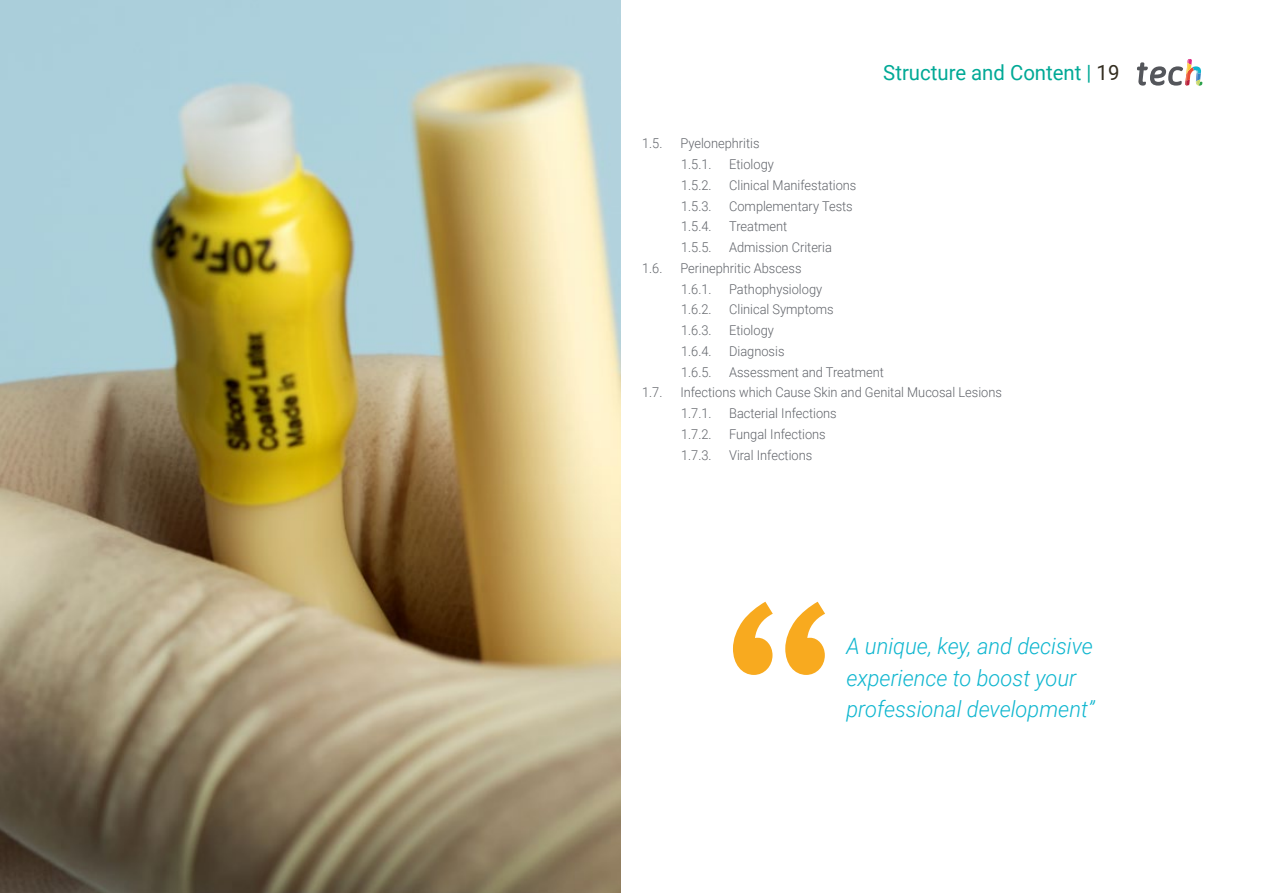
<style>
.page{position:relative;width:1263px;height:893px;background:#fff}
.page>*{position:absolute;margin:0;border:0;box-sizing:border-box;transform-origin:0 0}
.t1{font:italic 300 22.5px/31.5px "Roboto";color:#0fb6cf}
.t2{font:21px "Roboto";color:#00a996}
.t3{font:300 13.5px/20.7px "Roboto";color:#61646a;scale:.95 1}
.s1{color:#332d20}
</style>
<div class="page">
<svg style="left:733px;top:602px;width:92px;height:73px"></svg>
<svg style="left:1137px;top:59px;width:65px;height:27px"></svg>
<img style="left:0;top:0;width:621px;height:893px">
<p class="t3" style="left:642px;top:133px;width:23px">1.5.</p>
<p class="t3" style="left:680px;top:133px;width:85px">Pyelonephritis<br>1.5.1.</p>
<p class="t3" style="left:729px;top:153px;width:49px">Etiology</p>
<p class="t3" style="left:681px;top:174px;width:34px">1.5.2.</p>
<p class="t3" style="left:729px;top:174px;width:135px">Clinical Manifestations</p>
<p class="t3" style="left:681px;top:195px;width:34px">1.5.3.</p>
<p class="t3" style="left:729px;top:195px;width:132px">Complementary Tests</p>
<p class="t3" style="left:681px;top:216px;width:34px">1.5.4.</p>
<p class="t3" style="left:729px;top:216px;width:63px">Treatment</p>
<p class="t3" style="left:681px;top:236px;width:34px">1.5.5.</p>
<p class="t3" style="left:729px;top:236px;width:110px">Admission Criteria</p>
<p class="t3" style="left:642px;top:257px;width:23px">1.6.</p>
<p class="t3" style="left:680px;top:257px;width:129px">Perinephritic Abscess<br>1.6.1.</p>
<p class="t3" style="left:729px;top:278px;width:99px">Pathophysiology</p>
<h2 class="t2" style="left:883px;top:57px;width:238px">Structure and Content | <span class="s1">19</span></h2>
<p class="t3" style="left:681px;top:299px;width:34px">1.6.2.</p>
<p class="t3" style="left:729px;top:299px;width:112px">Clinical Symptoms</p>
<p class="t3" style="left:681px;top:319px;width:34px">1.6.3.</p>
<p class="t3" style="left:729px;top:319px;width:49px">Etiology</p>
<p class="t3" style="left:681px;top:340px;width:34px">1.6.4.</p>
<p class="t3" style="left:729px;top:340px;width:60px">Diagnosis</p>
<p class="t3" style="left:681px;top:361px;width:34px">1.6.5.</p>
<p class="t3" style="left:729px;top:361px;width:165px">Assessment and Treatment</p>
<p class="t3" style="left:642px;top:382px;width:23px">1.7.</p>
<p class="t3" style="left:680px;top:382px;width:340px">Infections which Cause Skin and Genital Mucosal Lesions<br>1.7.1.</p>
<p class="t3" style="left:729px;top:402px;width:115px">Bacterial Infections</p>
<p class="t3" style="left:681px;top:423px;width:34px">1.7.2.</p>
<p class="t3" style="left:729px;top:423px;width:103px">Fungal Infections</p>
<p class="t3" style="left:681px;top:444px;width:34px">1.7.3.</p>
<p class="t3" style="left:729px;top:444px;width:89px">Viral Infections</p>
<h1 class="t1" style="left:846px;top:630px;width:250px">A unique, key, and decisive experience to boost your professional development”</h1>
</div>
